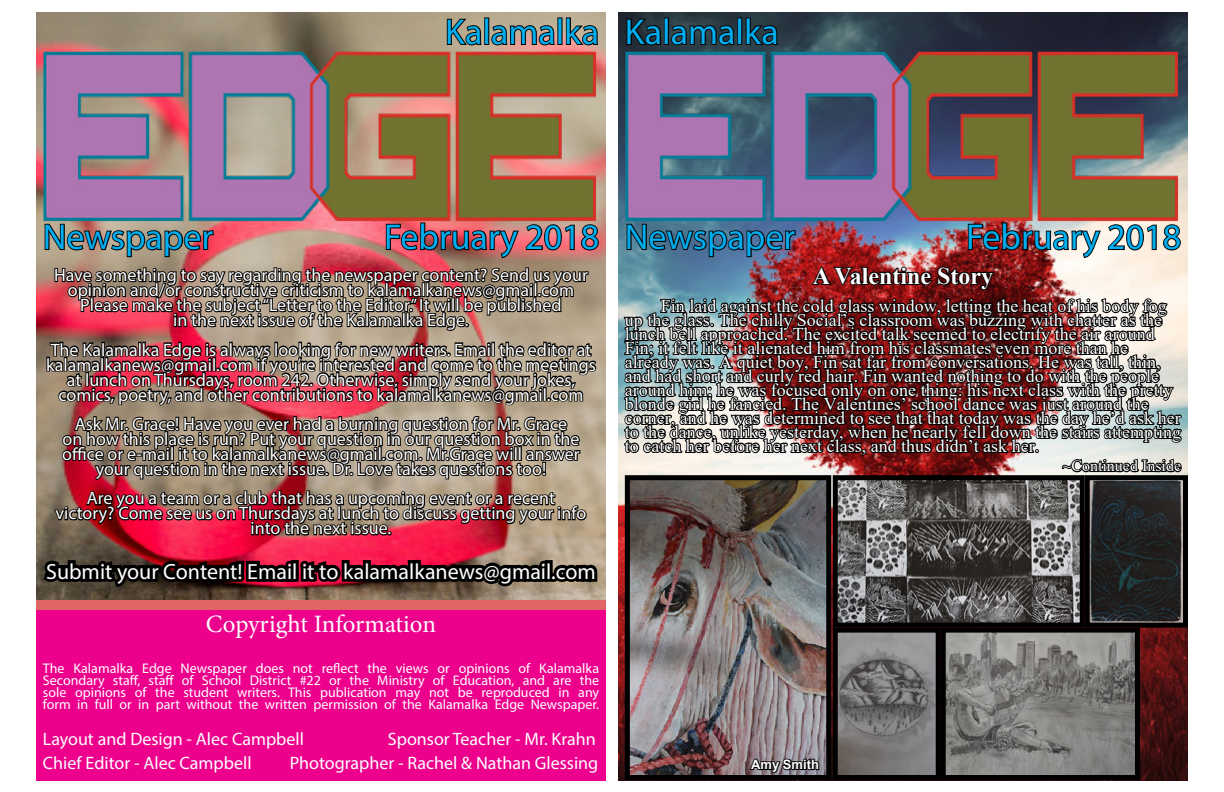
<style>
.page{position:relative;width:1224px;height:792px;background:#fff}
.page>*{position:absolute;margin:0;border:0;box-sizing:border-box;transform-origin:0 0}
.t1{font:36px "Myriad Pro";color:#00aeef}
.t2{font:25px "Minion Pro";color:#fff}
.t3{font:700 24px "Times New Roman";color:#fff}
.t4{font:22px "Myriad Pro";color:#fff}
.t5{font:18px/15px "Myriad Pro";color:#fff;text-align:center}
.t6{font:18px/14px "Times New Roman";color:#fff}
.t7{font:16px "Times New Roman";color:#fff}
.t8{font:14px/12.1px "Myriad Pro";color:#fff;text-align:justify}
.t9{font:700 13px "Arial";color:#fff}
</style>
<div class="page">
<img style="left:618px;top:12px;width:570px;height:769px">
<img style="left:36px;top:12px;width:570px;height:598px">
<svg style="left:626px;top:18px;width:36px;height:28px"></svg>
<div style="left:664px;top:17px;width:5px;height:28px;border:2px solid #000"></div>
<svg style="left:670px;top:24px;width:66px;height:22px"></svg>
<div style="left:737px;top:17px;width:5px;height:28px;border:2px solid #000"></div>
<svg style="left:745px;top:16px;width:34px;height:30px"></svg>
<svg style="left:626px;top:222px;width:171px;height:36px;background:#394f66"></svg>
<img style="left:967px;top:221px;width:215px;height:38px">
<img style="left:622px;top:265px;width:562px;height:209px">
<svg style="left:446px;top:18px;width:37px;height:28px"></svg>
<div style="left:484px;top:17px;width:5px;height:28px;border:2px solid #000"></div>
<svg style="left:490px;top:24px;width:66px;height:22px"></svg>
<div style="left:557px;top:17px;width:6px;height:28px;border:2px solid #000"></div>
<svg style="left:565px;top:16px;width:34px;height:30px"></svg>
<img style="left:39px;top:195px;width:561px;height:586px">
<img style="left:625px;top:49px;width:556px;height:173px">
<img style="left:43px;top:49px;width:556px;height:173px">
<img style="left:631px;top:481px;width:194px;height:293px">
<div style="left:625px;top:475px;width:206px;height:305px;border:5px solid #000"></div>
<img style="left:1091px;top:481px;width:91px;height:141px">
<div style="left:1085px;top:475px;width:103px;height:153px;border:5px solid #000"></div>
<img style="left:947px;top:634px;width:187px;height:140px">
<div style="left:941px;top:628px;width:199px;height:152px;border:5px solid #000"></div>
<img style="left:839px;top:634px;width:96px;height:140px">
<div style="left:833px;top:628px;width:108px;height:152px;border:5px solid #000"></div>
<img style="left:839px;top:481px;width:240px;height:141px">
<div style="left:833px;top:475px;width:252px;height:153px;border:5px solid #000"></div>
<svg style="left:748px;top:756px;width:72px;height:18px"></svg>
<h1 class="t1" style="left:445px;top:10px;width:156px">Kalamalka</h1>
<h1 class="t1" style="left:625px;top:10px;width:156px">Kalamalka</h1>
<h1 class="t1" style="left:43px;top:215px;width:172px">Newspaper</h1>
<h1 class="t1" style="left:384px;top:215px;width:217px">February 2018</h1>
<p class="t5" style="left:54px;top:267px;width:535px">Have something to say regarding the newspaper content? Send us your opinion and/or constructive criticism to kalamalkanews@gmail.com Please make the subject “Letter to the Editor.” It will be published<br>in the next issue of the Kalamalka Edge.</p>
<p class="t5" style="left:46px;top:342px;width:551px">The Kalamalka Edge is always looking for new writers. Email the editor at kalamalkanews@gmail.com if you’re interested and come to the meetings at lunch on Thursdays, room 242. Otherwise, simply send your jokes, comics, poetry, and other contributions to kalamalkanews@gmail.com</p>
<p class="t5" style="left:62px;top:416px;width:519px">Ask Mr. Grace! Have you ever had a burning question for Mr. Grace<br>on how this place is run? Put your question in our question box in the office or e-mail it to kalamalkanews@gmail.com. Mr.Grace will answer your question in the next issue. Dr. Love takes questions too!</p>
<p class="t5" style="left:56px;top:490px;width:532px">Are you a team or a club that has a upcoming event or a recent victory? Come see us on Thursdays at lunch to discuss getting your info into the next issue.</p>
<p class="t4" style="left:46px;top:558px;width:551px">Submit your Content! Email it to kalamalkanews@gmail.com</p>
<h2 class="t2" style="left:206px;top:607px;width:232px">Copyright Information</h2>
<p class="t8" style="left:43px;top:662px;width:558px">The Kalamalka Edge Newspaper does not reflect the views or opinions of Kalamalka Secondary staff, staff of School District #22 or the Ministry of Education, and are the sole opinions of the student writers. This publication may not be reproduced in any form in full or in part without the written permission of the Kalamalka Edge Newspaper.</p>
<p class="t5" style="left:43px;top:731px;width:263px">Layout and Design - Alec Campbell</p>
<p class="t5" style="left:388px;top:731px;width:209px">Sponsor Teacher - Mr. Krahn</p>
<p class="t5" style="left:43px;top:755px;width:210px">Chief Editor - Alec Campbell</p>
<p class="t5" style="left:290px;top:755px;width:310px">Photographer - Rachel &amp; Nathan Glessing</p>
<h1 class="t1" style="left:625px;top:215px;width:172px">Newspaper</h1>
<h1 class="t1" style="left:966px;top:215px;width:217px">February 2018</h1>
<h3 class="t3" style="left:813px;top:259px;width:182px">A Valentine Story</h3>
<p class="t6" style="left:625px;top:298px;width:558px;text-indent:36px">Fin laid against the cold glass window, letting the heat of his body fog up the glass. The chilly Social’s classroom was buzzing with chatter as the lunch bell approached. The excited talk seemed to electrify the air around Fin; it felt like it alienated him from his classmates even more than he already was. A quiet boy, Fin sat far from conversations. He was tall, thin, and had short and curly red hair. Fin wanted nothing to do with the people around him; he was focused only on one thing: his next class with the pretty blonde girl he fancied. The Valentines’ school dance was just around the corner, and he was determined to see that that today was the day he’d ask her to the dance, unlike yesterday, when he nearly fell down the stairs attempting to catch her before her next class, and thus didn’t ask her.</p>
<p class="t7" style="left:1063px;top:454px;width:120px">~Continued Inside</p>
<p class="t9" style="left:751px;top:755px;width:69px">Amy Smith</p>
</div>
